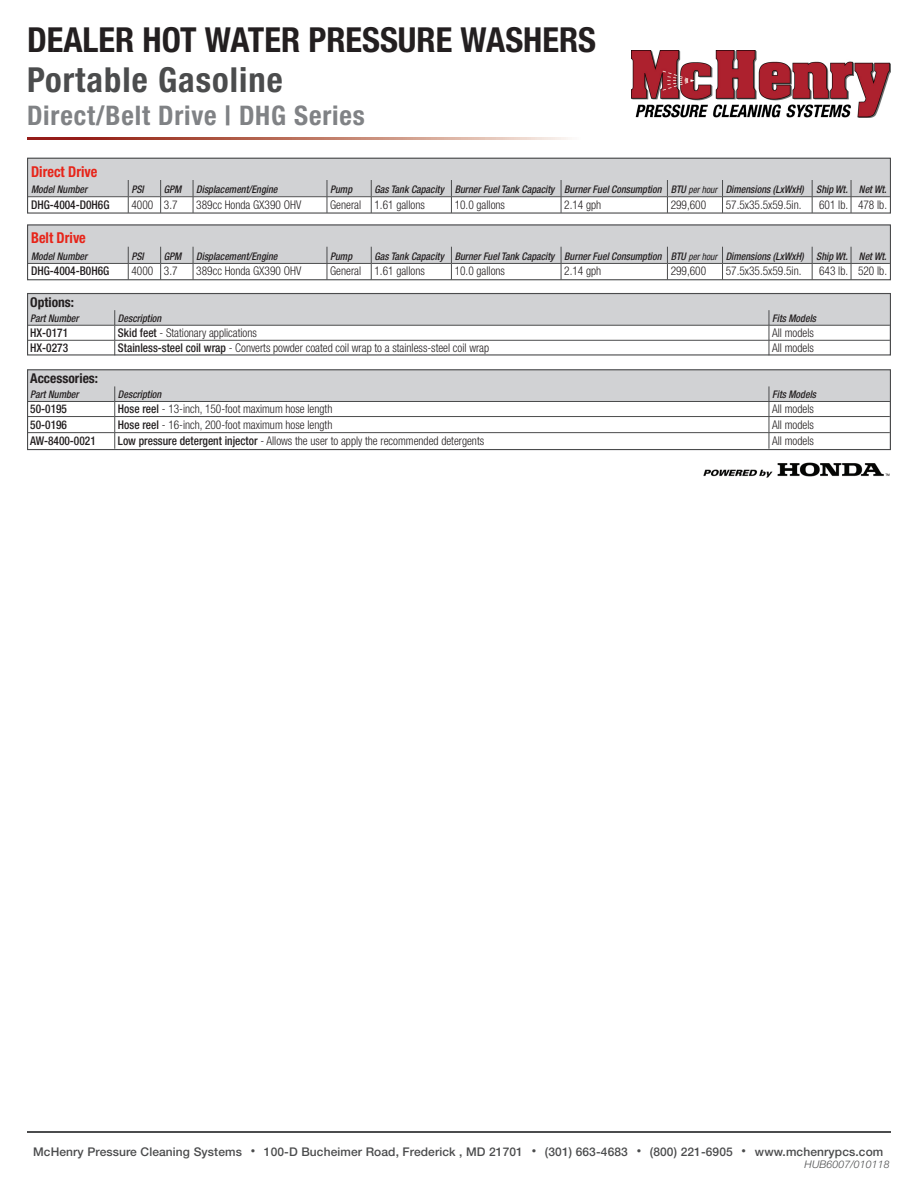
<style>
.page{position:relative;width:918px;height:1188px;background:#fff}
.page>*{position:absolute;margin:0;border:0;box-sizing:border-box;transform-origin:0 0}
.t1{font:700 condensed 34.5px "Helvetica Neue LT Std";color:#231f20}
.t2{font:700 condensed 34.5px "Helvetica Neue LT Std";letter-spacing:.03em;color:#4b4c4d}
.t3{font:700 condensed 27px "Helvetica Neue LT Std";letter-spacing:.03em;color:#808285}
.t4{font:700 condensed 15px "Helvetica Neue LT Std";color:#e72419;scale:.95 1}
.t5{font:700 condensed 13.5px "Helvetica Neue LT Std";color:#231f20}
.t6{font:300 condensed 12px "Helvetica Neue LT Std";color:#231f20;scale:.95 1}
.t7{font:500 12px "Helvetica Neue LT Std";letter-spacing:.01em;color:#4b4c4d}
.t8{font:500 condensed 12px "Helvetica Neue LT Std";color:#231f20;scale:.95 1}
.t9{font:italic 500 condensed 10.5px "Helvetica Neue LT Std";color:#231f20;scale:.95 1}
.t10{font:italic 300 10.5px "Helvetica Neue LT Std";letter-spacing:.01em;color:#4b4c4d}
.t11{font:italic condensed 9.75px "Helvetica Neue LT Std";color:#231f20;scale:.95 1}
.s1{font-weight:500;font-size:10.5px}
.s2{font-weight:500}
.s3{font-size:9px}
</style>
<div class="page">
<hr style="left:27px;top:1131px;width:864px;height:2px;background:#4b4c4d">
<svg style="left:28px;top:137px;width:540px;height:2px"></svg>
<img style="left:632px;top:50px;width:259px;height:67px">
<svg style="left:29px;top:371px;width:860px;height:77px"></svg>
<div style="left:27px;top:369px;width:864px;height:81px;border:1px solid #4b4c4d"></div>
<svg style="left:29px;top:226px;width:860px;height:52px"></svg>
<hr style="left:28px;top:263px;width:100px;height:1px;background:#4b4c4d">
<hr style="left:128px;top:263px;width:33px;height:1px;background:#4b4c4d">
<hr style="left:161px;top:263px;width:32px;height:1px;background:#4b4c4d">
<hr style="left:193px;top:263px;width:134px;height:1px;background:#4b4c4d">
<hr style="left:327px;top:263px;width:44px;height:1px;background:#4b4c4d">
<hr style="left:371px;top:263px;width:80px;height:1px;background:#4b4c4d">
<hr style="left:451px;top:263px;width:110px;height:1px;background:#4b4c4d">
<hr style="left:561px;top:263px;width:106px;height:1px;background:#4b4c4d">
<hr style="left:667px;top:263px;width:56px;height:1px;background:#4b4c4d">
<hr style="left:723px;top:263px;width:89px;height:1px;background:#4b4c4d">
<hr style="left:812px;top:263px;width:39px;height:1px;background:#4b4c4d">
<hr style="left:851px;top:263px;width:39px;height:1px;background:#4b4c4d">
<div style="left:27px;top:224px;width:864px;height:56px;border:1px solid #4b4c4d"></div>
<svg style="left:29px;top:160px;width:860px;height:52px"></svg>
<hr style="left:28px;top:196px;width:100px;height:1px;background:#4b4c4d">
<hr style="left:128px;top:196px;width:33px;height:1px;background:#4b4c4d">
<hr style="left:161px;top:196px;width:32px;height:1px;background:#4b4c4d">
<hr style="left:193px;top:196px;width:134px;height:1px;background:#4b4c4d">
<hr style="left:327px;top:196px;width:44px;height:1px;background:#4b4c4d">
<hr style="left:371px;top:196px;width:80px;height:1px;background:#4b4c4d">
<hr style="left:451px;top:196px;width:110px;height:1px;background:#4b4c4d">
<hr style="left:561px;top:196px;width:106px;height:1px;background:#4b4c4d">
<hr style="left:667px;top:196px;width:56px;height:1px;background:#4b4c4d">
<hr style="left:723px;top:196px;width:89px;height:1px;background:#4b4c4d">
<hr style="left:812px;top:196px;width:39px;height:1px;background:#4b4c4d">
<hr style="left:851px;top:196px;width:39px;height:1px;background:#4b4c4d">
<div style="left:27px;top:158px;width:864px;height:56px;border:1px solid #4b4c4d"></div>
<svg style="left:29px;top:295px;width:860px;height:59px"></svg>
<div style="left:27px;top:293px;width:864px;height:63px;border:1px solid #4b4c4d"></div>
<img style="left:703px;top:462px;width:187px;height:16px">
<h1 class="t1" style="left:27px;top:18px;width:571px">DEALER HOT WATER PRESSURE WASHERS</h1>
<p class="t2" style="left:27px;top:58px;width:257px">Portable Gasoline</p>
<p class="t3" style="left:27px;top:99px;width:339px">Direct/Belt Drive | DHG Series</p>
<p class="t4" style="left:31px;top:162px;width:71px">Direct Drive</p>
<p class="t9" style="left:31px;top:183px;width:61px">Model Number</p>
<p class="t9" style="left:131px;top:183px;width:15px">PSI</p>
<p class="t9" style="left:164px;top:183px;width:20px">GPM</p>
<p class="t9" style="left:196px;top:183px;width:87px">Displacement/Engine</p>
<p class="t9" style="left:330px;top:183px;width:25px">Pump</p>
<p class="t9" style="left:374px;top:183px;width:75px">Gas Tank Capacity</p>
<p class="t9" style="left:455px;top:183px;width:107px">Burner Fuel Tank Capacity</p>
<p class="t9" style="left:564px;top:183px;width:104px">Burner Fuel Consumption</p>
<p class="t11" style="left:671px;top:184px;width:50px"><span class="s1">BTU</span> per hour</p>
<p class="t9" style="left:726px;top:183px;width:84px">Dimensions (LxWxH)</p>
<p class="t9" style="left:816px;top:183px;width:35px">Ship Wt.</p>
<p class="t9" style="left:859px;top:183px;width:31px">Net Wt.</p>
<p class="t8" style="left:31px;top:197px;width:84px">DHG-4004-D0H6G</p>
<p class="t6" style="left:131px;top:197px;width:25px">4000</p>
<p class="t6" style="left:164px;top:197px;width:16px">3.7</p>
<p class="t6" style="left:196px;top:197px;width:112px">389cc Honda GX390 OHV</p>
<p class="t6" style="left:330px;top:197px;width:34px">General</p>
<p class="t6" style="left:374px;top:197px;width:55px">1.61 gallons</p>
<p class="t6" style="left:455px;top:197px;width:55px">10.0 gallons</p>
<p class="t6" style="left:564px;top:197px;width:41px">2.14 gph</p>
<p class="t6" style="left:671px;top:197px;width:39px">299,600</p>
<p class="t6" style="left:726px;top:197px;width:81px">57.5x35.5x59.5in.</p>
<p class="t6" style="left:819px;top:197px;width:32px">601 lb.</p>
<p class="t6" style="left:858px;top:197px;width:32px">478 lb.</p>
<p class="t4" style="left:31px;top:229px;width:59px">Belt Drive</p>
<p class="t9" style="left:31px;top:250px;width:61px">Model Number</p>
<p class="t9" style="left:131px;top:250px;width:15px">PSI</p>
<p class="t9" style="left:164px;top:250px;width:20px">GPM</p>
<p class="t9" style="left:196px;top:250px;width:87px">Displacement/Engine</p>
<p class="t9" style="left:330px;top:250px;width:25px">Pump</p>
<p class="t9" style="left:374px;top:250px;width:75px">Gas Tank Capacity</p>
<p class="t9" style="left:455px;top:250px;width:107px">Burner Fuel Tank Capacity</p>
<p class="t9" style="left:564px;top:250px;width:104px">Burner Fuel Consumption</p>
<p class="t11" style="left:671px;top:251px;width:50px"><span class="s1">BTU</span> per hour</p>
<p class="t9" style="left:726px;top:250px;width:84px">Dimensions (LxWxH)</p>
<p class="t9" style="left:816px;top:250px;width:35px">Ship Wt.</p>
<p class="t9" style="left:859px;top:250px;width:31px">Net Wt.</p>
<p class="t8" style="left:31px;top:264px;width:84px">DHG-4004-B0H6G</p>
<p class="t6" style="left:131px;top:264px;width:25px">4000</p>
<p class="t6" style="left:164px;top:264px;width:16px">3.7</p>
<p class="t6" style="left:196px;top:264px;width:112px">389cc Honda GX390 OHV</p>
<p class="t6" style="left:330px;top:264px;width:34px">General</p>
<p class="t6" style="left:374px;top:264px;width:55px">1.61 gallons</p>
<p class="t6" style="left:455px;top:264px;width:55px">10.0 gallons</p>
<p class="t6" style="left:564px;top:264px;width:41px">2.14 gph</p>
<p class="t6" style="left:671px;top:264px;width:39px">299,600</p>
<p class="t6" style="left:726px;top:264px;width:81px">57.5x35.5x59.5in.</p>
<p class="t6" style="left:819px;top:264px;width:32px">643 lb.</p>
<p class="t6" style="left:858px;top:264px;width:32px">520 lb.</p>
<p class="t5" style="left:30px;top:294px;width:45px">Options:</p>
<p class="t9" style="left:30px;top:312px;width:52px">Part Number</p>
<p class="t9" style="left:118px;top:312px;width:47px">Description</p>
<p class="t9" style="left:772px;top:312px;width:48px">Fits Models</p>
<p class="t8" style="left:30px;top:326px;width:41px">HX-0171</p>
<p class="t6" style="left:118px;top:326px;width:148px"><span class="s2">Skid feet</span> - Stationary applications</p>
<p class="t6" style="left:772px;top:326px;width:45px">All models</p>
<p class="t8" style="left:30px;top:341px;width:41px">HX-0273</p>
<p class="t6" style="left:118px;top:341px;width:392px"><span class="s2">Stainless-steel coil wrap</span> - Converts powder coated coil wrap to a stainless-steel coil wrap</p>
<p class="t6" style="left:772px;top:341px;width:45px">All models</p>
<p class="t5" style="left:30px;top:370px;width:69px">Accessories:</p>
<p class="t9" style="left:30px;top:388px;width:52px">Part Number</p>
<p class="t9" style="left:118px;top:388px;width:47px">Description</p>
<p class="t9" style="left:772px;top:388px;width:48px">Fits Models</p>
<p class="t8" style="left:30px;top:402px;width:40px">50-0195</p>
<p class="t6" style="left:118px;top:402px;width:227px"><span class="s2">Hose reel</span> - 13-inch, 150-foot maximum hose length</p>
<p class="t6" style="left:772px;top:402px;width:45px">All models</p>
<p class="t8" style="left:30px;top:417px;width:40px">50-0196</p>
<p class="t6" style="left:118px;top:418px;width:227px"><span class="s2">Hose reel</span> - 16-inch, 200-foot maximum hose length</p>
<p class="t6" style="left:772px;top:418px;width:45px">All models</p>
<p class="t8" style="left:30px;top:434px;width:71px">AW-8400-0021</p>
<p class="t6" style="left:118px;top:434px;width:387px"><span class="s2">Low pressure detergent injector</span> - Allows the user to apply the recommended detergents</p>
<p class="t6" style="left:772px;top:434px;width:45px">All models</p>
<p class="t7" style="left:33px;top:1144px;width:852px">McHenry Pressure Cleaning Systems <span class="s3">•</span> 100-D Bucheimer Road, Frederick , MD 21701 <span class="s3">•</span> (301) 663-4683 <span class="s3">•</span> (800) 221-6905 <span class="s3">•</span> www.mchenrypcs.com</p>
<p class="t10" style="left:805px;top:1159px;width:87px">HUB6007/010118</p>
</div>
